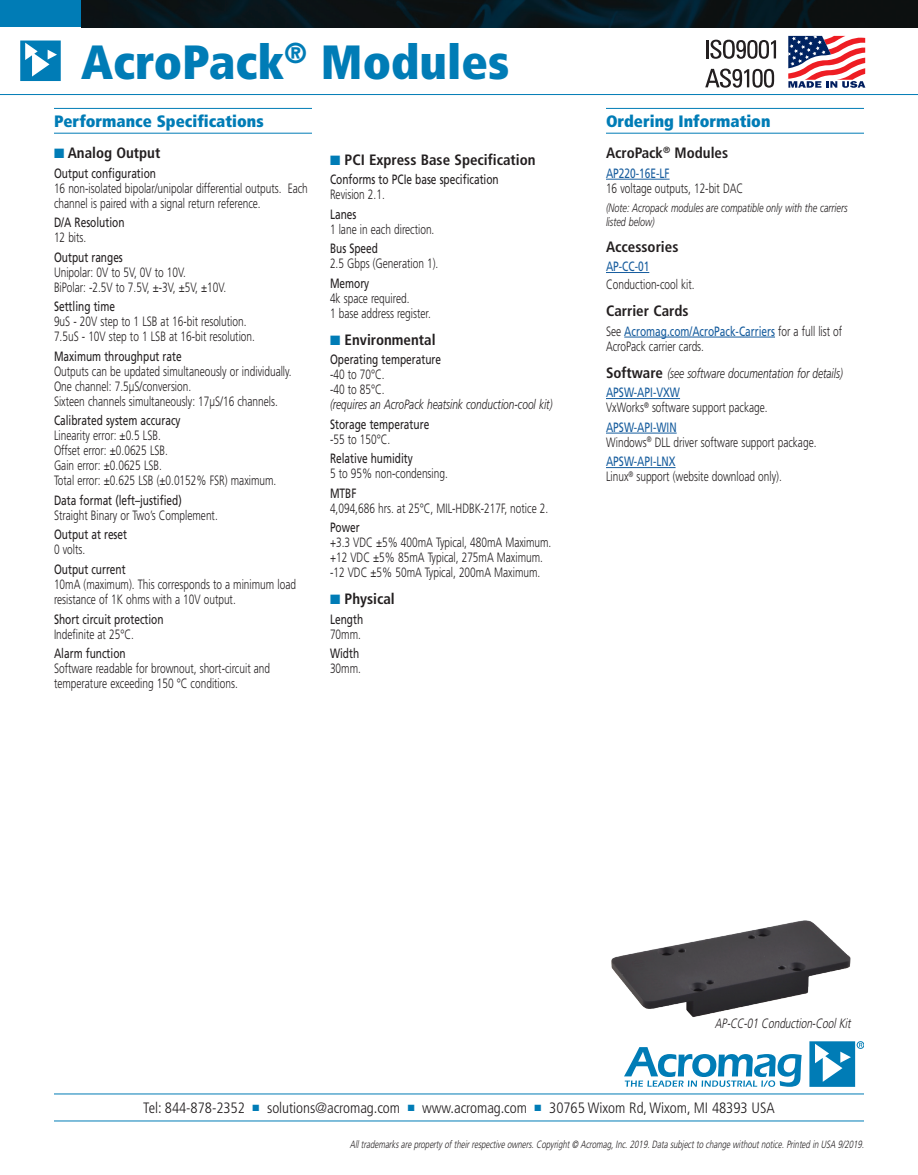
<style>
.page{position:relative;width:918px;height:1175px;background:#fff}
.page>*{position:absolute;margin:0;border:0;box-sizing:border-box;transform-origin:0 0}
.t1{font:900 condensed 48px "Frutiger";color:#007cb6}
.Subhead_Ruled{font:900 condensed 16.5px "Frutiger";color:#007cb6}
.Spec_head_sa{font:700 condensed 15px "Frutiger";color:#231f20}
.t2{font:300 condensed 15px "Frutiger";letter-spacing:-.005em;color:#231f20}
.Spec2{font:300 13.5px/15px "Frutiger";color:#231f20;scale:.75 1}
.Spec_head2b{font:13.5px "Frutiger";color:#231f20;scale:.75 1}
.Spec2-2{font:italic 300 13.5px/15px "Frutiger";color:#231f20;scale:.75 1}
.Spec_head2b-2{font:13.5px "Frutiger";color:#175d9e;scale:.75 1}
.Spec_head_sa-2{font:italic 300 13.5px "Frutiger";color:#231f20;scale:.75 1}
.t3{font:italic 300 13.5px "Frutiger";color:#231f20;scale:.75 1}
.Italic_8pt{font:italic 300 12px/14.4px "Frutiger";color:#231f20;scale:.75 1}
.Legal_Stuff{font:italic 300 10.5px "Frutiger";color:#231f20;scale:.75 1}
.s1{color:#007cb6}
.s2{font-style:normal}
.s3{font-weight:400;color:#175d9e}
.s4{font-weight:700;font-style:normal;font-stretch:condensed;font-size:15px}
</style>
<div class="page">
<hr style="left:54px;top:108px;width:258px;height:1px;background:#007cb6">
<hr style="left:54px;top:133px;width:258px;height:1px;background:#007cb6">
<hr style="left:606px;top:108px;width:258px;height:1px;background:#007cb6">
<hr style="left:606px;top:133px;width:258px;height:1px;background:#007cb6">
<hr style="left:606px;top:179px;width:64px;height:1px;background:#175d9e">
<hr style="left:606px;top:272px;width:43px;height:1px;background:#175d9e">
<hr style="left:624px;top:337px;width:151px;height:1px;background:#175d9e">
<hr style="left:606px;top:398px;width:74px;height:1px;background:#175d9e">
<hr style="left:606px;top:433px;width:71px;height:1px;background:#175d9e">
<hr style="left:606px;top:467px;width:70px;height:1px;background:#175d9e">
<svg style="left:20px;top:40px;width:41px;height:41px"></svg>
<img style="left:81px;top:0;width:837px;height:27px">
<div style="left:0;top:0;width:81px;height:27px;background:#007cb6"></div>
<hr style="left:54px;top:1093px;width:810px;height:1px;background:#007cb6">
<hr style="left:54px;top:1120px;width:810px;height:1px;background:#007cb6">
<div style="left:857px;top:1041px;width:7px;height:7px;border:1px solid #007cb6;border-radius:50%"></div>
<svg style="left:624px;top:1047px;width:178px;height:39px"></svg>
<svg style="left:809px;top:1041px;width:53px;height:45px"></svg>
<hr style="left:0;top:94px;width:918px;height:1px;background:#007cb6">
<svg style="left:707px;top:40px;width:69px;height:19px"></svg>
<svg style="left:705px;top:69px;width:69px;height:19px"></svg>
<svg style="left:788px;top:35px;width:78px;height:53px"></svg>
<svg style="left:788px;top:36px;width:77px;height:52px"></svg>
<img style="left:611px;top:920px;width:240px;height:97px">
<h1 class="t1" style="left:81px;top:33px;width:430px">AcroPack<sup>®</sup> Modules</h1>
<p class="Subhead_Ruled" style="left:54px;top:111px;width:211px">Performance Specifications</p>
<p class="Spec_head_sa" style="left:54px;top:144px;width:108px"><span class="s1">■</span> Analog Output</p>
<p class="Spec_head2b" style="left:54px;top:165px;width:138px">Output configuration</p>
<p class="Spec2" style="left:54px;top:181px;width:340px">16 non-isolated bipolar/unipolar differential outputs. Each channel is paired with a signal return reference.</p>
<p class="Spec_head2b" style="left:54px;top:215px;width:96px">D/A Resolution</p>
<p class="Spec2" style="left:54px;top:230px;width:45px">12 bits.</p>
<p class="Spec_head2b" style="left:54px;top:249px;width:93px">Output ranges</p>
<p class="Spec2" style="left:54px;top:265px;width:231px">Unipolar: 0V to 5V, 0V to 10V.<br>BiPolar: -2.5V to 7.5V, ±-3V, ±5V, ±10V.</p>
<p class="Spec_head2b" style="left:54px;top:299px;width:83px">Settling time</p>
<p class="Spec2" style="left:54px;top:314px;width:269px">9uS - 20V step to 1 LSB at 16-bit resolution.<br>7.5uS - 10V step to 1 LSB at 16-bit resolution.</p>
<p class="Spec_head2b" style="left:54px;top:348px;width:172px">Maximum throughput rate</p>
<p class="Spec2" style="left:54px;top:364px;width:318px">Outputs can be updated simultaneously or individually.<br>One channel: 7.5μS/conversion.<br>Sixteen channels simultaneously: 17μS/16 channels.</p>
<p class="Spec_head2b" style="left:54px;top:413px;width:170px">Calibrated system accuracy</p>
<p class="Spec2" style="left:54px;top:428px;width:298px">Linearity error: ±0.5 LSB.<br>Offset error: ±0.0625 LSB.<br>Gain error: ±0.0625 LSB.<br>Total error: ±0.625 LSB (±0.0152% FSR) maximum.</p>
<p class="Spec_head2b" style="left:54px;top:492px;width:172px">Data format (left–justified)</p>
<p class="Spec2" style="left:54px;top:508px;width:220px">Straight Binary or Two’s Complement.</p>
<p class="Spec_head2b" style="left:54px;top:527px;width:99px">Output at reset</p>
<p class="Spec2" style="left:54px;top:542px;width:43px">0 volts.</p>
<p class="Spec_head2b" style="left:54px;top:561px;width:97px">Output current</p>
<p class="Spec2" style="left:54px;top:577px;width:324px">10mA (maximum). This corresponds to a minimum load resistance of 1K ohms with a 10V output.</p>
<p class="Spec_head2b" style="left:54px;top:611px;width:148px">Short circuit protection</p>
<p class="Spec2" style="left:54px;top:626px;width:108px">Indefinite at 25°C.</p>
<p class="Spec_head2b" style="left:54px;top:645px;width:97px">Alarm function</p>
<p class="Spec2" style="left:54px;top:661px;width:290px">Software readable for brownout, short-circuit and temperature exceeding 150 °C conditions.</p>
<p class="Spec_head_sa" style="left:330px;top:151px;width:207px"><span class="s1">■</span> PCI Express Base Specification</p>
<p class="Spec_head2b" style="left:330px;top:172px;width:227px">Conforms to PCIe base specification</p>
<p class="Spec2" style="left:330px;top:187px;width:75px">Revision 2.1.</p>
<p class="Spec_head2b" style="left:330px;top:206px;width:37px">Lanes</p>
<p class="Spec2" style="left:330px;top:222px;width:141px">1 lane in each direction.</p>
<p class="Spec_head2b" style="left:330px;top:241px;width:66px">Bus Speed</p>
<p class="Spec2" style="left:330px;top:256px;width:146px">2.5 Gbps (Generation 1).</p>
<p class="Spec_head2b" style="left:330px;top:275px;width:54px">Memory</p>
<p class="Spec2" style="left:330px;top:291px;width:136px">4k space required.<br>1 base address register.</p>
<p class="Spec_head_sa" style="left:330px;top:331px;width:107px"><span class="s1">■</span> Environmental</p>
<p class="Spec_head2b" style="left:330px;top:352px;width:150px">Operating temperature</p>
<p class="Spec2" style="left:330px;top:367px;width:74px">-40 to 70°C.</p>
<p class="Spec2-2" style="left:330px;top:382px;width:298px"><span class="s2">-40 to 85°C.<br></span>(requires an AcroPack heatsink conduction-cool kit)</p>
<p class="Spec_head2b" style="left:330px;top:416px;width:134px">Storage temperature</p>
<p class="Spec2" style="left:330px;top:432px;width:82px">-55 to 150°C.</p>
<p class="Spec_head2b" style="left:330px;top:451px;width:112px">Relative humidity</p>
<p class="Spec2" style="left:330px;top:466px;width:159px">5 to 95% non-condensing.</p>
<p class="Spec_head2b" style="left:330px;top:485px;width:37px">MTBF</p>
<p class="Spec2" style="left:330px;top:501px;width:293px">4,094,686 hrs. at 25°C, MIL-HDBK-217F, notice 2.</p>
<p class="Spec_head2b" style="left:330px;top:520px;width:41px">Power</p>
<p class="Spec2" style="left:330px;top:535px;width:297px">+3.3 VDC ±5% 400mA Typical, 480mA Maximum. +12 VDC ±5% 85mA Typical, 275mA Maximum. -12 VDC ±5% 50mA Typical, 200mA Maximum.</p>
<p class="Spec_head_sa" style="left:330px;top:590px;width:66px"><span class="s1">■</span> Physical</p>
<p class="Spec_head2b" style="left:330px;top:611px;width:46px">Length</p>
<p class="Spec2" style="left:330px;top:627px;width:43px">70mm.</p>
<p class="Spec_head2b" style="left:330px;top:646px;width:41px">Width</p>
<p class="Spec2" style="left:330px;top:661px;width:43px">30mm.</p>
<p class="Subhead_Ruled" style="left:606px;top:111px;width:166px">Ordering Information</p>
<p class="Spec_head_sa" style="left:606px;top:144px;width:124px">AcroPack<sup>®</sup> Modules</p>
<p class="Spec_head2b-2" style="left:606px;top:165px;width:86px">AP220-16E-LF</p>
<p class="Spec2" style="left:606px;top:181px;width:185px">16 voltage outputs, 12-bit DAC</p>
<p class="Italic_8pt" style="left:606px;top:200px;width:324px">(Note: Acropack modules are compatible only with the carriers listed below)</p>
<p class="Spec_head_sa" style="left:606px;top:237px;width:74px">Accessories</p>
<p class="Spec_head2b-2" style="left:606px;top:258px;width:59px">AP-CC-01</p>
<p class="Spec2" style="left:606px;top:277px;width:120px">Conduction-cool kit.</p>
<p class="Spec_head_sa" style="left:606px;top:302px;width:84px">Carrier Cards</p>
<p class="Spec2" style="left:606px;top:324px;width:317px">See <span class="s3">Acromag.com/AcroPack-Carriers</span> for a full list of<br>AcroPack carrier cards.</p>
<p class="Spec_head_sa-2" style="left:606px;top:365px;width:317px"><span class="s4">Software</span> (see software documentation for details)</p>
<p class="Spec_head2b-2" style="left:606px;top:384px;width:100px">APSW-API-VXW</p>
<p class="Spec2" style="left:606px;top:400px;width:217px">VxWorks<sup>®</sup> software support package.</p>
<p class="Spec_head2b-2" style="left:606px;top:419px;width:96px">APSW-API-WIN</p>
<p class="Spec2" style="left:606px;top:435px;width:282px">Windows<sup>®</sup> DLL driver software support package.</p>
<p class="Spec_head2b-2" style="left:606px;top:453px;width:94px">APSW-API-LNX</p>
<p class="Spec2" style="left:606px;top:469px;width:236px">Linux<sup>®</sup> support (website download only).</p>
<p class="t3" style="left:715px;top:1015px;width:186px">AP-CC-01 Conduction-CoolKit</p>
<p class="t2" style="left:143px;top:1099px;width:633px">Tel: 844-878-2352 <span class="s1">■</span> solutions@acromag.com <span class="s1">■</span> www.acromag.com <span class="s1">■</span> 30765 Wixom Rd, Wixom, MI 48393 USA</p>
<p class="Legal_Stuff" style="left:350px;top:1138px;width:690px">Alltrademarksarepropertyoftheirrespectiveowners.Copyright© Acromag,Inc.2019.Datasubjectto changewithoutnotice.Printed in USA 9/2019.</p>
</div>
